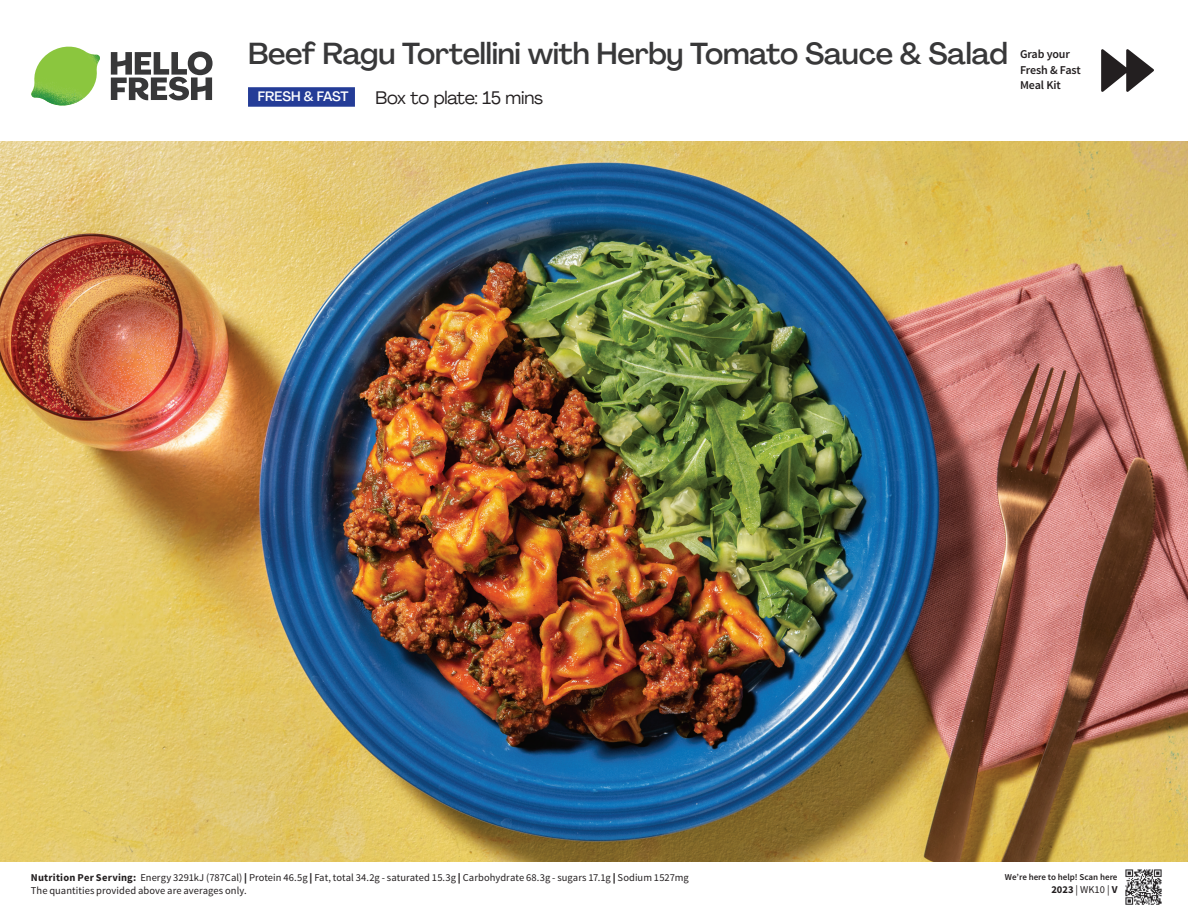
<style>
.page{position:relative;width:1188px;height:918px;background:#fff}
.page>*{position:absolute;margin:0;border:0;box-sizing:border-box;transform-origin:0 0}
._15_Titel_UK{font:500 30px "Agrandir";letter-spacing:-.01em;color:#383839}
.t1{font:18px "Agrandir";letter-spacing:-.01em;color:#231f20}
.t2{font:500 13.5px "Agrandir";color:#fff}
._04_Headers_Front{font:600 12px/15.3px "Source Sans Pro";letter-spacing:-.01em;color:#231f20}
.Header_Back{font:10.5px "Source Sans Pro";letter-spacing:.005em;color:#231f20}
._23_Small_text_Socia{font:10.5px "Source Sans Pro";color:#231f20}
._23_Small_text_Socia-2{font:600 9px "Source Sans Pro";color:#231f20}
.s1{font-weight:700}
.s2{font-weight:900}
</style>
<div class="page">
<svg style="left:111px;top:52px;width:102px;height:48px"></svg>
<img style="left:31px;top:47px;width:69px;height:59px">
<img style="left:0;top:142px;width:1188px;height:719px">
<img style="left:1125px;top:869px;width:36px;height:36px">
<svg style="left:1101px;top:49px;width:53px;height:43px"></svg>
<div style="left:248px;top:87px;width:107px;height:20px;background:#243c97"></div>
<p class="_15_Titel_UK" style="left:248px;top:35px;width:761px">Beef Ragu Tortellini with Herby Tomato Sauce &amp; Salad</p>
<p class="t2" style="left:258px;top:88px;width:92px">FRESH &amp; FAST</p>
<p class="t1" style="left:376px;top:87px;width:169px">Box to plate: 15 mins</p>
<p class="_04_Headers_Front" style="left:1020px;top:47px;width:62px">Grab your<br>Fresh &amp; Fast<br>Meal Kit</p>
<p class="Header_Back" style="left:31px;top:871px;width:659px"><span class="s1">Nutrition Per Serving:</span> Energy 3291kJ (787Cal) <span class="s2">|</span> Protein 46.5g <span class="s2">|</span> Fat, total 34.2g - saturated 15.3g <span class="s2">|</span> Carbohydrate 68.3g - sugars 17.1g <span class="s2">|</span> Sodium 1527mg</p>
<p class="Header_Back" style="left:31px;top:884px;width:217px">The quantities provided above are averages only.</p>
<p class="_23_Small_text_Socia-2" style="left:1005px;top:871px;width:114px">We’re here to help! Scan here</p>
<p class="_23_Small_text_Socia" style="left:1051px;top:883px;width:68px"><span class="s1">2023</span> | WK10 | <span class="s1">V</span></p>
</div>
